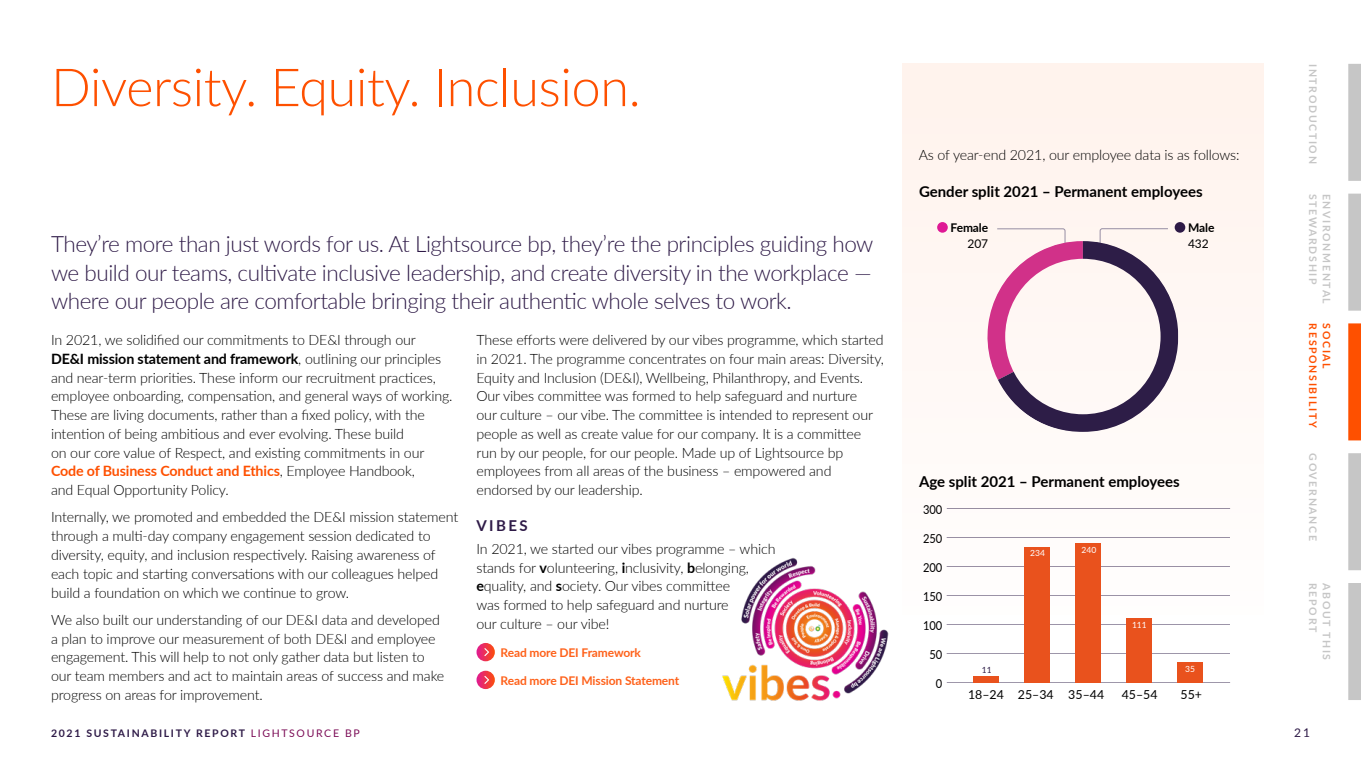
<style>
.page{position:relative;width:1361px;height:766px;background:#fff}
.page>*{position:absolute;margin:0;border:0;box-sizing:border-box;transform-origin:0 0}
.t1{font:300 52.5px "Lato";letter-spacing:-.01em;color:#fe5000}
.t2{font:300 22.5px/28.5px "Lato";letter-spacing:-.02em;color:#2e1a47;text-align:justify}
.t3{font:700 15px "Lato";color:#000}
.t4{font:700 15px "Lato";letter-spacing:.16em;color:#2e1a47}
.t5{font:300 14.25px/18.8px "Lato";letter-spacing:-.01em;color:#000}
.t6{font:12.3px "Lato";color:#000}
.t7{font:12.3px "Lato";color:#000;scale:.9 1}
.t8{font:700 12px "Lato";letter-spacing:-.01em;color:#fe611a}
.t9{font:700 12px "Lato";letter-spacing:-.01em;color:#000}
.t10{font:12px "Lato";letter-spacing:-.01em;color:#000}
.t11{font:12px "Lato";color:#2e1a47}
.t12{font:700 10.5px "Lato";letter-spacing:.16em;color:#c6c6c6}
.t13{font:700 10.5px "Lato";letter-spacing:.16em;color:#2e1a47}
.t14{font:700 10.5px "Lato";letter-spacing:.16em;color:#fe5000}
.t15{font:8.55px "Lato";color:#fff}
.t16{font:8.55px "Lato";color:#2d1d47}
.s1{font-weight:700}
.s2{font-weight:700;color:#fe5000}
.s3{font-weight:400;color:#7b0b55}
</style>
<div class="page">
<svg style="left:476px;top:642px;width:19px;height:19px"></svg>
<svg style="left:484px;top:648px;width:5px;height:8px"></svg>
<svg style="left:476px;top:670px;width:19px;height:19px"></svg>
<svg style="left:484px;top:675px;width:5px;height:8px"></svg>
<div style="left:902px;top:64px;width:361px;height:550px;background:#fff8f4"></div>
<hr style="left:947px;top:682px;width:283px;height:1px;background:#2d1d47">
<hr style="left:946px;top:653px;width:284px;height:1px;background:#2d1d47">
<hr style="left:946px;top:624px;width:284px;height:1px;background:#2d1d47">
<hr style="left:946px;top:595px;width:284px;height:1px;background:#2d1d47">
<hr style="left:946px;top:566px;width:284px;height:1px;background:#2d1d47">
<hr style="left:946px;top:537px;width:284px;height:1px;background:#2d1d47">
<hr style="left:947px;top:508px;width:283px;height:1px;background:#2d1d47">
<div style="left:1177px;top:662px;width:26px;height:20px;background:#e9521d"></div>
<div style="left:1126px;top:618px;width:26px;height:64px;background:#e9521d"></div>
<div style="left:1075px;top:543px;width:26px;height:139px;background:#e9521d"></div>
<div style="left:1024px;top:546px;width:26px;height:136px;background:#e9521d"></div>
<div style="left:973px;top:676px;width:26px;height:6px;background:#e9521d"></div>
<div style="left:1174px;top:222px;width:11px;height:11px;background:#2e1a47;border-radius:50%"></div>
<div style="left:937px;top:222px;width:11px;height:11px;background:#df1995;border-radius:50%"></div>
<svg style="left:987px;top:228px;width:191px;height:204px"></svg>
<img style="left:722px;top:557px;width:167px;height:144px">
<div style="left:1348px;top:64px;width:13px;height:117px;background:#c6c6c6"></div>
<div style="left:1348px;top:193px;width:13px;height:117px;background:#c6c6c6"></div>
<div style="left:1348px;top:323px;width:13px;height:117px;background:#fe5000"></div>
<div style="left:1348px;top:453px;width:13px;height:117px;background:#c6c6c6"></div>
<div style="left:1348px;top:583px;width:13px;height:116px;background:#c6c6c6"></div>
<h1 class="t1" style="left:51px;top:51px;width:591px">Diversity. Equity. Inclusion.</h1>
<p class="t2" style="left:51px;top:229px;width:824px">They’re more than just words for us. At Lightsource bp, they’re the principles guiding how we build our teams, cultivate inclusive leadership, and create diversity in the workplace — where our people are comfortable bringing their authentic whole selves to work.</p>
<p class="t5" style="left:51px;top:330px;width:403px">In 2021, we solidified our commitments to DE&amp;I through our<br><span class="s1">DE&amp;I mission statement and framework</span>, outlining our principles and near-term priorities. These inform our recruitment practices, employee onboarding, compensation, and general ways of working.<br>These are living documents, rather than a fixed policy, with the intention of being ambitious and ever evolving. These build<br>on our core value of Respect, and existing commitments in our <span class="s2">Code of Business Conduct and Ethics</span>, Employee Handbook,<br>and Equal Opportunity Policy.</p>
<p class="t5" style="left:51px;top:507px;width:409px">Internally, we promoted and embedded the DE&amp;I mission statement through a multi-day company engagement session dedicated to diversity, equity, and inclusion respectively. Raising awareness of each topic and starting conversations with our colleagues helped build a foundation on which we continue to grow.</p>
<p class="t5" style="left:51px;top:609px;width:395px">We also built our understanding of our DE&amp;I data and developed a plan to improve our measurement of both DE&amp;I and employee engagement. This will help to not only gather data but listen to our team members and act to maintain areas of success and make progress on areas for improvement.</p>
<p class="t5" style="left:476px;top:330px;width:409px">These efforts were delivered by our vibes programme, which started in 2021. The programme concentrates on four main areas: Diversity, Equity and Inclusion (DE&amp;I), Wellbeing, Philanthropy, and Events.<br>Our vibes committee was formed to help safeguard and nurture<br>our culture – our vibe. The committee is intended to represent our people as well as create value for our company. It is a committee run by our people, for our people. Made up of Lightsource bp employees from all areas of the business – empowered and endorsed by our leadership.</p>
<p class="t4" style="left:476px;top:514px;width:53px">VIBES</p>
<p class="t5" style="left:476px;top:538px;width:300px">In 2021, we started our vibes programme – which stands for <span class="s1">v</span>olunteering, <span class="s1">i</span>nclusivity, <span class="s1">b</span>elonging, <span class="s1">e</span>quality, and <span class="s1">s</span>ociety. Our vibes committee<br>was formed to help safeguard and nurture<br>our culture – our vibe!</p>
<p class="t8" style="left:500px;top:643px;width:142px">Read more DEI Framework</p>
<p class="t8" style="left:500px;top:671px;width:180px">Read more DEI Mission Statement</p>
<p class="t5" style="left:918px;top:145px;width:322px">As of year-end 2021, our employee data is as follows:</p>
<p class="t3" style="left:919px;top:181px;width:285px">Gender split 2021 – Permanent employees</p>
<p class="t9" style="left:950px;top:219px;width:39px">Female</p>
<p class="t10" style="left:967px;top:235px;width:22px">207</p>
<p class="t9" style="left:1188px;top:219px;width:28px">Male</p>
<p class="t10" style="left:1188px;top:235px;width:22px">432</p>
<p class="t3" style="left:919px;top:470px;width:262px">Age split 2021 – Permanent employees</p>
<p class="t7" style="left:923px;top:500px;width:23px">300</p>
<p class="t7" style="left:923px;top:529px;width:23px">250</p>
<p class="t7" style="left:923px;top:558px;width:23px">200</p>
<p class="t7" style="left:923px;top:587px;width:23px">150</p>
<p class="t7" style="left:923px;top:616px;width:23px">100</p>
<p class="t7" style="left:929px;top:645px;width:16px">50</p>
<p class="t15" style="left:1030px;top:546px;width:16px">234</p>
<p class="t15" style="left:1081px;top:543px;width:16px">240</p>
<p class="t15" style="left:1132px;top:618px;width:16px">111</p>
<p class="t7" style="left:936px;top:674px;width:9px">0</p>
<p class="t16" style="left:982px;top:663px;width:11px">11</p>
<p class="t15" style="left:1185px;top:662px;width:11px">35</p>
<p class="t6" style="left:968px;top:685px;width:138px">18–24 25–34 35–44</p>
<p class="t6" style="left:1121px;top:685px;width:37px">45–54</p>
<p class="t6" style="left:1180px;top:685px;width:23px">55+</p>
<p class="t12" style="left:1320px;top:64px;width:101px;rotate:90deg">INTRODUCTION</p>
<p class="t12" style="left:1320px;top:193px;width:92px;rotate:90deg">STEWARDSHIP</p>
<p class="t12" style="left:1334px;top:193px;width:112px;rotate:90deg">ENVIRONMENTAL</p>
<p class="t14" style="left:1320px;top:323px;width:106px;rotate:90deg">RESPONSIBILITY</p>
<p class="t14" style="left:1334px;top:323px;width:47px;rotate:90deg">SOCIAL</p>
<p class="t12" style="left:1320px;top:453px;width:89px;rotate:90deg">GOVERNANCE</p>
<p class="t12" style="left:1320px;top:583px;width:51px;rotate:90deg">REPORT</p>
<p class="t12" style="left:1334px;top:583px;width:79px;rotate:90deg">ABOUT THIS</p>
<p class="t13" style="left:51px;top:725px;width:310px">2021 SUSTAINABILITY REPORT <span class="s3">LIGHTSOURCE BP</span></p>
<p class="t11" style="left:1294px;top:724px;width:17px">21</p>
</div>
